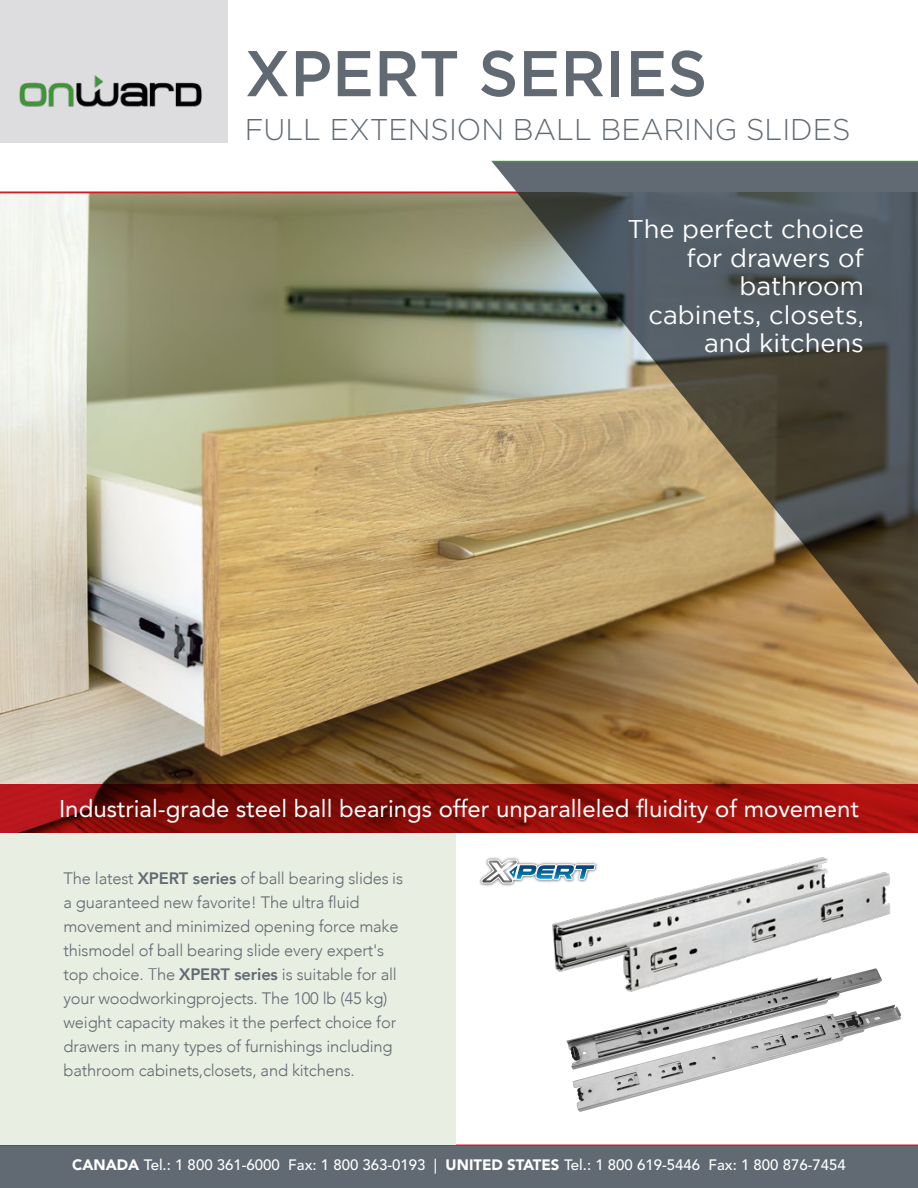
<style>
.page{position:relative;width:918px;height:1188px;background:#fff}
.page>*{position:absolute;margin:0;border:0;box-sizing:border-box;transform-origin:0 0}
.t1{font:500 64.5px "Gotham";color:#616972}
.t2{font:300 30px "Gotham";color:#616972;scale:.96 1}
.t3{font:25.5px/28.5px "Gotham";color:#fff;text-align:right}
.t4{font:24px "Avenir LT Std";color:#fff}
.t5{font:300 16.5px/24px "Avenir";letter-spacing:-.01em;color:#626973}
.t6{font:500 15px "Avenir LT Std";color:#fff}
.s1{font-weight:800}
.s2{font-family:"Adobe Gothic Std"}
.s3{font-weight:900}
</style>
<div class="page">
<div style="left:0;top:1146px;width:918px;height:42px;background:#616972"></div>
<hr style="left:0;top:1144px;width:918px;height:2px;background:#d61c26">
<div style="left:0;top:833px;width:456px;height:311px;background:#e8eee1"></div>
<img style="left:0;top:193px;width:918px;height:591px">
<svg style="left:0;top:784px;width:918px;height:49px;background:#900e0a"></svg>
<img style="left:479px;top:857px;width:39px;height:29px">
<svg style="left:481px;top:859px;width:50px;height:25px"></svg>
<img style="left:482px;top:861px;width:35px;height:22px">
<svg style="left:492px;top:162px;width:426px;height:583px;background:#84785f"></svg>
<svg style="left:491px;top:161px;width:427px;height:1px"></svg>
<svg style="left:0;top:192px;width:518px;height:1px"></svg>
<div style="left:0;top:0;width:228px;height:142px;background:#dddcdf"></div>
<img style="left:566px;top:1000px;width:336px;height:112px">
<img style="left:19px;top:75px;width:183px;height:32px">
<img style="left:531px;top:857px;width:360px;height:143px">
<h1 class="t1" style="left:245px;top:31px;width:464px">XPERT SERIES</h1>
<h2 class="t2" style="left:245px;top:110px;width:633px">FULL EXTENSION BALL BEARING SLIDES</h2>
<h3 class="t3" style="left:628px;top:215px;width:238px">The perfect choice for drawers of bathroom cabinets, closets, and kitchens</h3>
<h3 class="t4" style="left:59px;top:795px;width:801px">Industrial-grade steel ball bearings offer unparalleled fluidity of movement</h3>
<p class="t5" style="left:63px;top:866px;width:341px">The latest <span class="s1">XPERT series</span> of ball bearing slides is a guaranteed new favorite! The ultra fluid movement and minimized opening force make thismodel of ball bearing slide every expert's top choice. <span class="s2">T</span>he <span class="s1">XPERT series</span> is suitable for all your woodworkingprojects. The 100 lb (45 kg) weight capacity makes it the perfect choice for drawers in many types of furnishings including bathroom cabinets,closets, and kitchens.</p>
<p class="t6" style="left:72px;top:1156px;width:775px"><span class="s3">CANADA</span> Tel.: 1 800 361-6000 Fax: 1 800 363-0193 | <span class="s3">UNITED STATES</span> Tel.: 1 800 619-5446 Fax: 1 800 876-7454</p>
</div>
